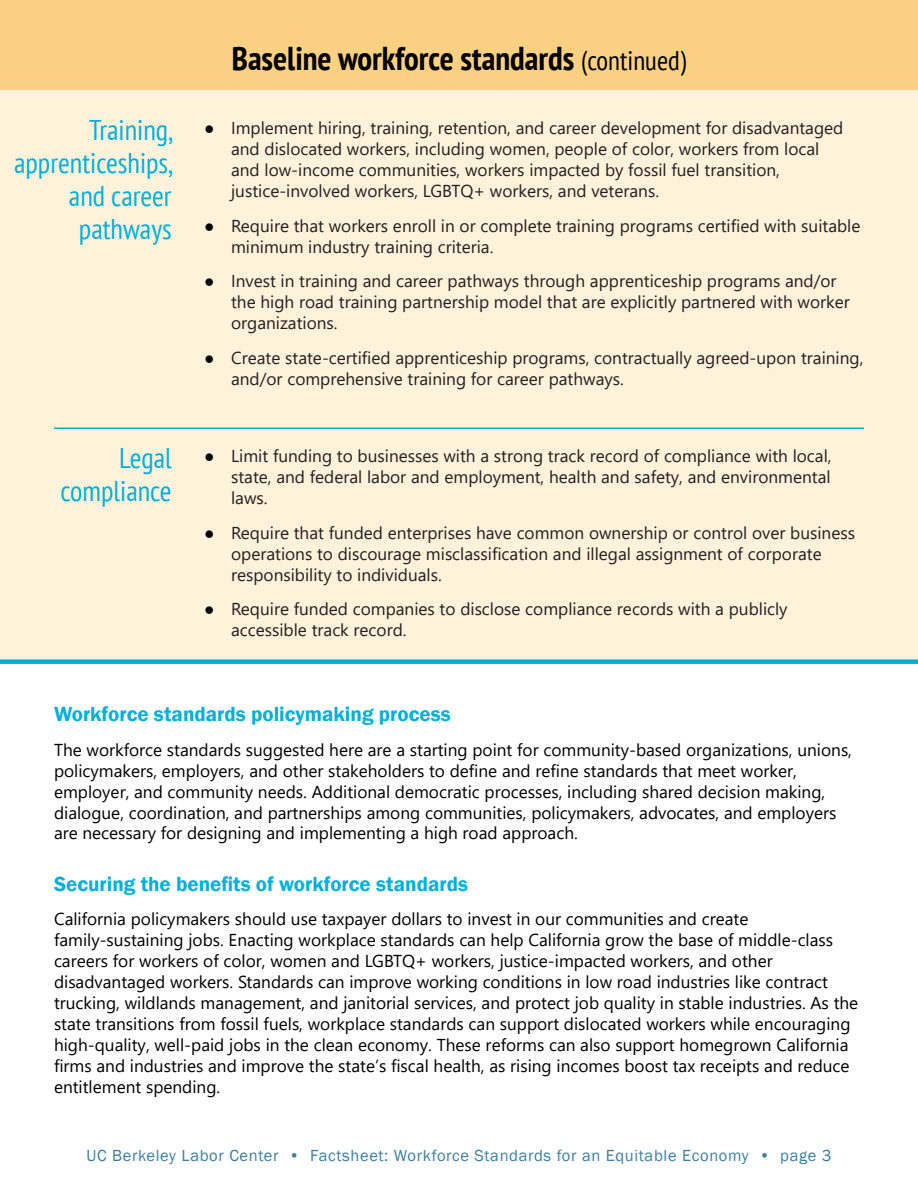
<style>
.page{position:relative;width:918px;height:1188px;background:#fff}
.page>*{position:absolute;margin:0;border:0;box-sizing:border-box;transform-origin:0 0}
.t1{font:700 condensed 33px "PT Sans";color:#000}
.t2{font:condensed 28.5px/32.7px "PT Sans";color:#00b0da;text-align:right}
.t3{font:600 21px "Franklin Gothic";color:#00b0da}
.t4{font:17.25px/21px "Segoe UI";color:#000}
.t5{font:17.25px/21px "Segoe UI";color:#231f20}
.t6{font:16.5px "Franklin Gothic";letter-spacing:.04em;color:#3b7ea1}
.s1{font-weight:400;font-size:27px}
.s2{color:#000}
</style>
<div class="page">
<div style="left:0;top:0;width:918px;height:91px;background:#fad082"></div>
<div style="left:0;top:91px;width:918px;height:570px;background:#fef2db"></div>
<hr style="left:54px;top:428px;width:810px;height:1px;background:#00b0da">
<div style="left:0;top:659px;width:918px;height:5px;background:#00b0da"></div>
<h3 class="t1" style="left:232px;top:37px;width:456px">Baseline workforce standards <span class="s1">(continued)</span></h3>
<h4 class="t2" style="left:14px;top:113px;width:161px">Training, apprenticeships, and career pathways</h4>
<p class="t5" style="left:231px;top:116px;width:614px;text-indent:-27px"><span class="s2">●</span> Implement hiring, training, retention, and career development for disadvantaged and dislocated workers, including women, people of color, workers from local and low-income communities, workers impacted by fossil fuel transition, justice-involved workers, LGBTQ+ workers, and veterans.</p>
<p class="t5" style="left:231px;top:213px;width:631px;text-indent:-27px"><span class="s2">●</span> Require that workers enroll in or complete training programs certified with suitable minimum industry training criteria.</p>
<p class="t5" style="left:231px;top:269px;width:620px;text-indent:-27px"><span class="s2">●</span> Invest in training and career pathways through apprenticeship programs and/or the high road training partnership model that are explicitly partnered with worker organizations.</p>
<p class="t5" style="left:231px;top:345px;width:634px;text-indent:-27px"><span class="s2">●</span> Create state-certified apprenticeship programs, contractually agreed-upon training, and/or comprehensive training for career pathways.</p>
<h4 class="t2" style="left:61px;top:441px;width:113px">Legal compliance</h4>
<p class="t5" style="left:231px;top:444px;width:602px;text-align:justify;text-indent:-27px"><span class="s2">●</span> Limit funding to businesses with a strong track record of compliance with local, state, and federal labor and employment, health and safety, and environmental laws.</p>
<p class="t5" style="left:231px;top:521px;width:625px;text-indent:-27px"><span class="s2">●</span> Require that funded enterprises have common ownership or control over business operations to discourage misclassification and illegal assignment of corporate responsibility to individuals.</p>
<p class="t5" style="left:231px;top:597px;width:558px;text-indent:-27px"><span class="s2">●</span> Require funded companies to disclose compliance records with a publicly accessible track record.</p>
<h2 class="t3" style="left:54px;top:701px;width:398px">Workforce standards policymaking process</h2>
<p class="t4" style="left:54px;top:737px;width:800px">The workforce standards suggested here are a starting point for community-based organizations, unions, policymakers, employers, and other stakeholders to define and refine standards that meet worker, employer, and community needs. Additional democratic processes, including shared decision making, dialogue, coordination, and partnerships among communities, policymakers, advocates, and employers are necessary for designing and implementing a high road approach.</p>
<h2 class="t3" style="left:54px;top:871px;width:415px">Securing the benefits of workforce standards</h2>
<p class="t4" style="left:54px;top:907px;width:806px">California policymakers should use taxpayer dollars to invest in our communities and create family-sustaining jobs. Enacting workplace standards can help California grow the base of middle-class careers for workers of color, women and LGBTQ+ workers, justice-impacted workers, and other disadvantaged workers. Standards can improve working conditions in low road industries like contract trucking, wildlands management, and janitorial services, and protect job quality in stable industries. As the state transitions from fossil fuels, workplace standards can support dislocated workers while encouraging high-quality, well-paid jobs in the clean economy. These reforms can also support homegrown California firms and industries and improve the state’s fiscal health, as rising incomes boost tax receipts and reduce entitlement spending.</p>
<p class="t6" style="left:87px;top:1145px;width:747px">UC Berkeley Labor Center • Factsheet: Workforce Standards for an Equitable Economy • page 3</p>
</div>
